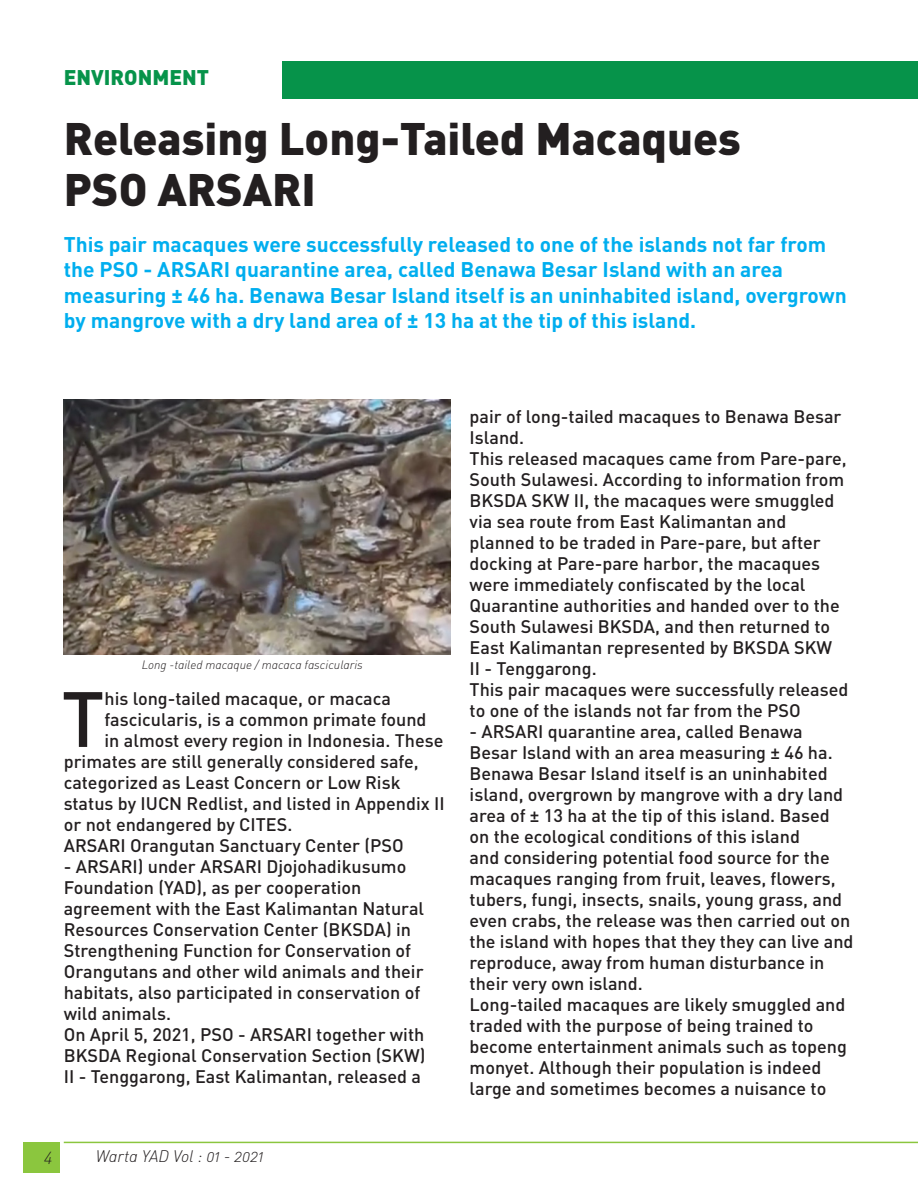
<style>
.page{position:relative;width:918px;height:1188px;background:#fff}
.page>*{position:absolute;margin:0;border:0;box-sizing:border-box;transform-origin:0 0}
.text{font:500 76.95px "DIN";color:#231f20}
.head_line{font:900 45px/51px "DIN";color:#231f20}
.lead{font:700 21px/25.5px "DIN";color:#00aeef}
.rubrik{font:900 21px "DIN";color:#06934a}
.text-2{font:500 18px/21px "DIN";color:#231f20}
.t1{font:16.5px "DIN Light Italic Alt";color:#231f20}
.t2{font:12px "DIN Light Italic Alt";color:#231f20}
</style>
<div class="page">
<div style="left:23px;top:1142px;width:37px;height:31px;background:#8bc63e"></div>
<hr style="left:64px;top:1142px;width:854px;height:1px;background:#8bc63e">
<div style="left:283px;top:61px;width:635px;height:38px;background:#06934a"></div>
<img style="left:64px;top:399px;width:386px;height:255px">
<p class="rubrik" style="left:64px;top:63px;width:147px">ENVIRONMENT</p>
<p class="head_line" style="left:64px;top:110px;width:679px">Releasing Long-Tailed Macaques<br>PSO ARSARI</p>
<p class="lead" style="left:64px;top:230px;width:785px">This pair macaques were successfully released to one of the islands not far from the PSO - ARSARI quarantine area, called Benawa Besar Island with an area measuring ± 46 ha. Benawa Besar Island itself is an uninhabited island, overgrown by mangrove with a dry land area of ± 13 ha at the tip of this island.</p>
<p class="t2" style="left:142px;top:657px;width:223px">Long -tailed macaque / macaca fascicularis</p>
<p class="text" style="left:61px;top:670px;width:45px">T</p>
<p class="text-2" style="left:105px;top:687px;width:288px">his long-tailed macaque, or macaca</p>
<p class="text-2" style="left:105px;top:708px;width:324px">fascicularis, is a common primate found</p>
<p class="text-2" style="left:105px;top:729px;width:340px">in almost every region in Indonesia. These</p>
<p class="text-2" style="left:64px;top:750px;width:357px">primates are still generally considered safe,</p>
<p class="text-2" style="left:64px;top:771px;width:338px">categorized as Least Concern or Low Risk</p>
<p class="text-2" style="left:64px;top:792px;width:383px">status by IUCN Redlist, and listed in Appendix II</p>
<p class="text-2" style="left:64px;top:813px;width:230px">or not endangered by CITES.</p>
<p class="text-2" style="left:64px;top:834px;width:341px">ARSARI Orangutan Sanctuary Center (PSO</p>
<p class="text-2" style="left:64px;top:855px;width:362px">- ARSARI) under ARSARI Djojohadikusumo Foundation (YAD), as per cooperation agreement with the East Kalimantan Natural Resources Conservation Center (BKSDA) in Strengthening Function for Conservation of Orangutans and other wild animals and their habitats, also participated in conservation of wild animals.</p>
<p class="text-2" style="left:64px;top:1023px;width:363px;text-align:justify">On April 5, 2021, PSO - ARSARI together with BKSDA Regional Conservation Section (SKW)<br>II - Tenggarong, East Kalimantan, released a</p>
<p class="t1" style="left:45px;top:1146px;width:10px">4</p>
<p class="t1" style="left:96px;top:1146px;width:169px">Warta YAD Vol : 01 - 2021</p>
<p class="text-2" style="left:470px;top:405px;width:373px">pair of long-tailed macaques to Benawa Besar<br>Island.</p>
<p class="text-2" style="left:470px;top:447px;width:379px">This released macaques came from Pare-pare, South Sulawesi. According to information from BKSDA SKW II, the macaques were smuggled via sea route from East Kalimantan and planned to be traded in Pare-pare, but after docking at Pare-pare harbor, the macaques were immediately confiscated by the local Quarantine authorities and handed over to the South Sulawesi BKSDA, and then returned to East Kalimantan represented by BKSDA SKW II - Tenggarong.</p>
<p class="text-2" style="left:470px;top:678px;width:380px">This pair macaques were successfully released to one of the islands not far from the PSO</p>
<p class="text-2" style="left:470px;top:720px;width:385px">- ARSARI quarantine area, called Benawa Besar Island with an area measuring ± 46 ha.<br>Benawa Besar Island itself is an uninhabited island, overgrown by mangrove with a dry land area of ± 13 ha at the tip of this island. Based on the ecological conditions of this island<br>and considering potential food source for the macaques ranging from fruit, leaves, flowers, tubers, fungi, insects, snails, young grass, and even crabs, the release was then carried out on the island with hopes that they they can live and reproduce, away from human disturbance in their very own island.</p>
<p class="text-2" style="left:470px;top:993px;width:379px">Long-tailed macaques are likely smuggled and traded with the purpose of being trained to become entertainment animals such as topeng monyet. Although their population is indeed large and sometimes becomes a nuisance to</p>
</div>
